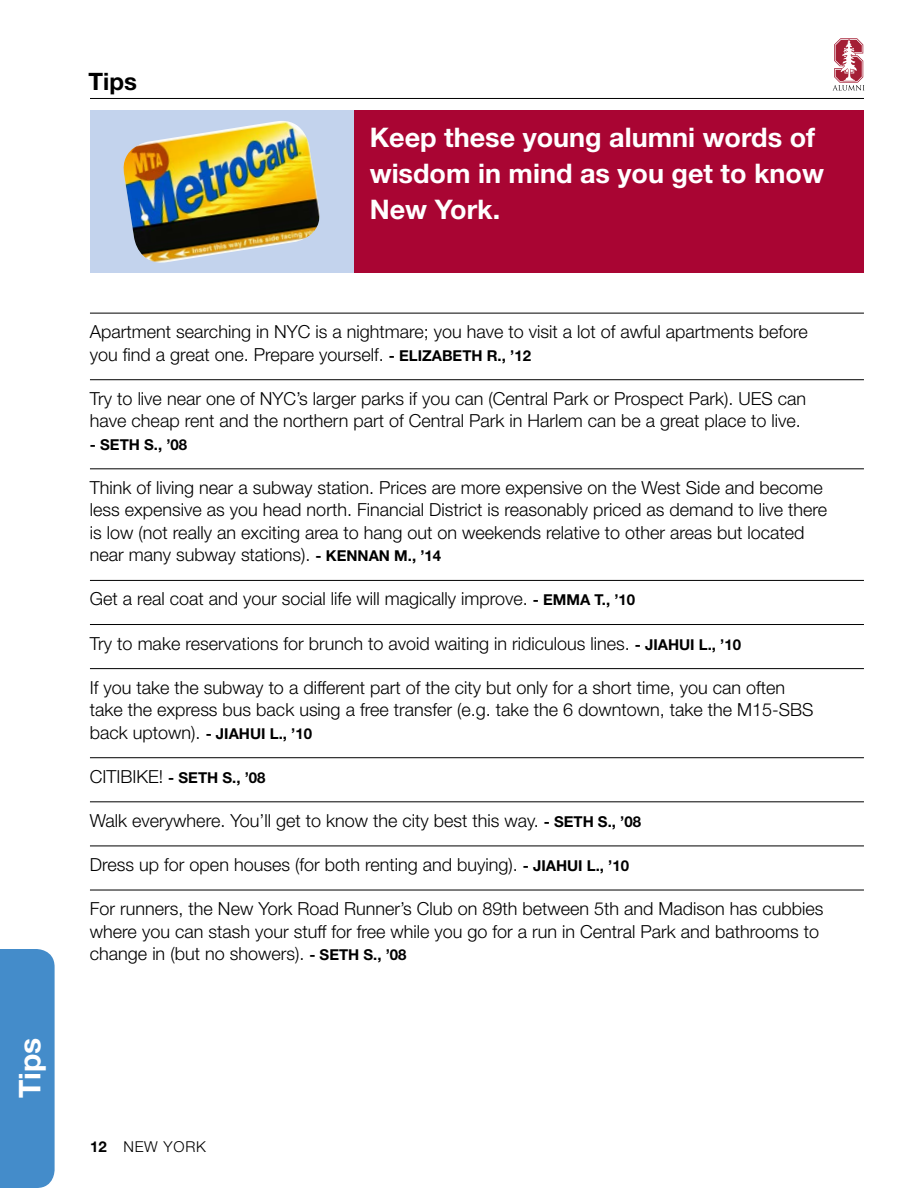
<style>
.page{position:relative;width:918px;height:1188px;background:#fff}
.page>*{position:absolute;margin:0;border:0;box-sizing:border-box;transform-origin:0 0}
.t1{font:700 30px "Helvetica Neue";color:#fff}
.t2{font:700 27px/36px "Helvetica Neue";color:#fff}
.t3{font:700 24px "Helvetica Neue";color:#000}
.t4{font:300 18px/22.5px "Helvetica Neue";color:#000}
.t5{font:700 15px "Helvetica Neue";color:#000}
.t6{font:300 15px "Helvetica Neue";letter-spacing:.05em;color:#000}
.s1{font-weight:700;font-size:15px}
.s2{font-weight:300;font-size:18px}
.s3{font-weight:700}
</style>
<div class="page">
<div style="left:0;top:949px;width:55px;height:239px;background:#448cca"></div>
<svg style="left:832px;top:38px;width:33px;height:53px"></svg>
<hr style="left:90px;top:98px;width:774px;height:1px;background:#000">
<div style="left:354px;top:110px;width:510px;height:163px;background:#a90533"></div>
<div style="left:90px;top:110px;width:264px;height:163px;background:#c3d3ed"></div>
<img style="left:123px;top:121px;width:197px;height:142px">
<hr style="left:90px;top:313px;width:774px;height:1px;background:#000">
<hr style="left:90px;top:379px;width:774px;height:1px;background:#000">
<hr style="left:90px;top:469px;width:774px;height:1px;background:#000">
<hr style="left:90px;top:580px;width:774px;height:1px;background:#000">
<hr style="left:90px;top:624px;width:774px;height:1px;background:#000">
<hr style="left:90px;top:668px;width:774px;height:1px;background:#000">
<hr style="left:90px;top:757px;width:774px;height:1px;background:#000">
<hr style="left:90px;top:802px;width:774px;height:1px;background:#000">
<hr style="left:90px;top:846px;width:774px;height:1px;background:#000">
<hr style="left:90px;top:890px;width:774px;height:1px;background:#000">
<h1 class="t1" style="left:11px;top:1098px;width:62px;rotate:-90deg">Tips</h1>
<h3 class="t3" style="left:88px;top:67px;width:50px">Tips</h3>
<h2 class="t2" style="left:370px;top:119px;width:456px">Keep these young alumni words of wisdom in mind as you get to know<br>New York.</h2>
<p class="t4" style="left:90px;top:320px;width:719px">Apartment searching in NYC is a nightmare; you have to visit a lot of awful apartments before you find a great one. Prepare yourself. <span class="s1">- ELIZABETH R., ’12</span></p>
<p class="t4" style="left:90px;top:387px;width:718px">Try to live near one of NYC’s larger parks if you can (Central Park or Prospect Park). UES can have cheap rent and the northern part of Central Park in Harlem can be a great place to live.</p>
<p class="t5" style="left:90px;top:435px;width:99px">- SETH S., ’08</p>
<p class="t4" style="left:90px;top:476px;width:739px">Think of living near a subway station. Prices are more expensive on the West Side and become less expensive as you head north. Financial District is reasonably priced as demand to live there is low (not really an exciting area to hang out on weekends relative to other areas but located near many subway stations). <span class="s1">- KENNAN M., ’14</span></p>
<p class="t4" style="left:90px;top:587px;width:547px">Get a real coat and your social life will magically improve. <span class="s1">- EMMA T., ’10</span></p>
<p class="t4" style="left:90px;top:631px;width:653px">Try to make reservations for brunch to avoid waiting in ridiculous lines. <span class="s1">- JIAHUI L., ’10</span></p>
<p class="t4" style="left:90px;top:676px;width:725px">If you take the subway to a different part of the city but only for a short time, you can often take the express bus back using a free transfer (e.g. take the 6 downtown, take the M15-SBS</p>
<p class="t5" style="left:90px;top:724px;width:224px"><span class="s2">back uptown).</span> - JIAHUI L., ’10</p>
<p class="t5" style="left:90px;top:768px;width:177px"><span class="s2">CITIBIKE!</span> - SETH S., ’08</p>
<p class="t4" style="left:90px;top:809px;width:553px">Walk everywhere. You’ll get to know the city best this way. <span class="s1">- SETH S., ’08</span></p>
<p class="t4" style="left:90px;top:853px;width:541px">Dress up for open houses (for both renting and buying). <span class="s1">- JIAHUI L., ’10</span></p>
<p class="t4" style="left:90px;top:897px;width:735px">For runners, the New York Road Runner’s Club on 89th between 5th and Madison has cubbies where you can stash your stuff for free while you go for a run in Central Park and bathrooms to change in (but no showers). <span class="s1">- SETH S., ’08</span></p>
<p class="t6" style="left:90px;top:1137px;width:117px"><span class="s3">12</span> NEW YORK</p>
</div>
